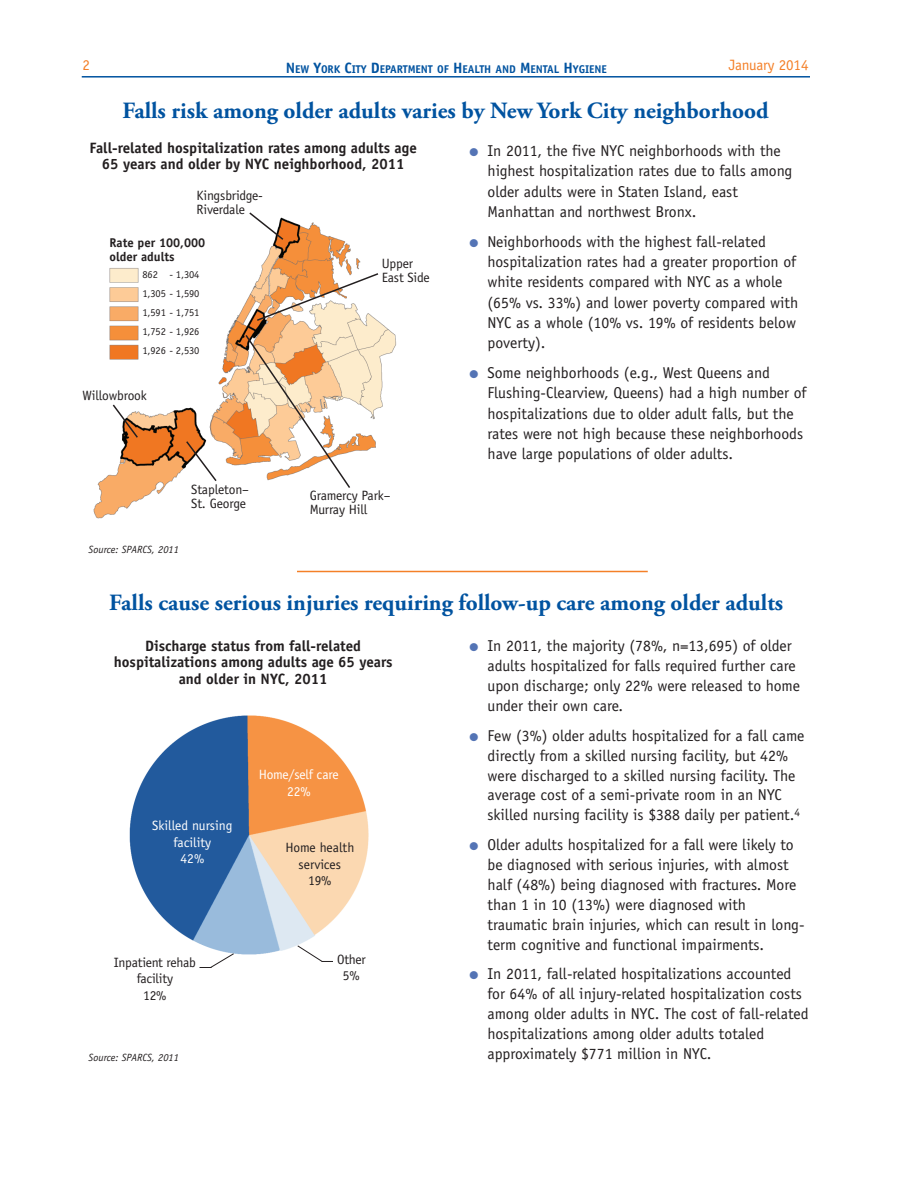
<style>
.page{position:relative;width:918px;height:1188px;background:#fff}
.page>*{position:absolute;margin:0;border:0;box-sizing:border-box;transform-origin:0 0}
.t1{font:700 23.25px "Adobe Garamond Pro";color:#0153a0}
.t2{font:15.75px/20px "Officina Sans";color:#231f20}
.t3{font:700 15px/16.5px "Officina Sans";color:#231f20;text-align:center}
.t4{font:15px "Officina Sans";letter-spacing:-.005em;color:#f48028}
.t5{font:13.5px/16.6px "Officina Sans";letter-spacing:-.01em;color:#231f20}
.t6{font:13.5px/16.6px "Officina Sans";color:#fff;text-align:center}
.t7{font:700 12.75px/14.2px "Officina Sans";color:#231f20}
.t8{font:700 11.25px "Officina Sans";letter-spacing:-.01em;color:#0153a0}
.t9{font:10.5px/18.9px "Officina Sans";letter-spacing:-.015em;color:#231f20;text-align:justify}
.t10{font:italic 10.5px "Officina Sans";color:#231f20}
.s1{font-size:15px}
.s2{font-size:12.75px;color:#fff}
.s3{color:#5474b5}
</style>
<div class="page">
<hr style="left:82px;top:76px;width:728px;height:2px;background:#0153a0">
<img style="left:93px;top:219px;width:304px;height:300px">
<svg style="left:248px;top:212px;width:37px;height:29px"></svg>
<svg style="left:255px;top:272px;width:125px;height:50px"></svg>
<svg style="left:111px;top:403px;width:28px;height:36px"></svg>
<svg style="left:185px;top:440px;width:33px;height:43px"></svg>
<svg style="left:244px;top:333px;width:108px;height:157px"></svg>
<hr style="left:297px;top:571px;width:351px;height:1px;background:#f48028">
<img style="left:129px;top:715px;width:240px;height:253px">
<svg style="left:297px;top:945px;width:36px;height:18px"></svg>
<svg style="left:200px;top:953px;width:35px;height:15px"></svg>
<p class="t4" style="left:82px;top:60px;width:9px">2</p>
<p class="t8" style="left:286px;top:65px;width:323px"><span class="s1">N</span>EW <span class="s1">Y</span>ORK <span class="s1">C</span>ITY <span class="s1">D</span>EPARTMENT OF <span class="s1">H</span>EALTH AND <span class="s1">M</span>ENTAL <span class="s1">H</span>YGIENE</p>
<p class="t4" style="left:729px;top:60px;width:81px">January 2014</p>
<h1 class="t1" style="left:122px;top:101px;width:648px">Falls risk among older adults varies by New York City neighborhood</h1>
<p class="t3" style="left:89px;top:141px;width:329px">Fall-related hospitalization rates among adults age<br>65 years and older by NYC neighborhood, 2011</p>
<p class="t5" style="left:197px;top:190px;width:68px;line-height:14.2px">Kingsbridge-<br>Riverdale<span class="s2">%</span></p>
<p class="t7" style="left:110px;top:237px;width:97px">Rate per 100,000 older adults</p>
<p class="t9" style="left:142px;top:266px;width:58px">862 - 1,304<br>1,305 - 1,590<br>1,591 - 1,751<br>1,752 - 1,926<br>1,926 - 2,530</p>
<p class="t5" style="left:82px;top:388px;width:66px">Willowbrook</p>
<p class="t5" style="left:382px;top:257px;width:49px;line-height:14.2px">Upper<br>East Side</p>
<p class="t10" style="left:89px;top:545px;width:92px">Source: SPARCS, 2011</p>
<p class="t5" style="left:191px;top:483px;width:59px;line-height:14.2px">Stapleton–<br>St. George</p>
<p class="t5" style="left:310px;top:489px;width:82px;line-height:14.2px">Gramercy Park–<br>Murray Hill</p>
<p class="t2" style="left:488px;top:142px;width:306px;text-indent:-18px"><span class="s3">●</span> In 2011, the five NYC neighborhoods with the highest hospitalization rates due to falls among older adults were in Staten Island, east Manhattan and northwest Bronx.</p>
<p class="t2" style="left:488px;top:233px;width:312px;text-indent:-18px"><span class="s3">●</span> Neighborhoods with the highest fall-related hospitalization rates had a greater proportion of white residents compared with NYC as a whole (65% vs. 33%) and lower poverty compared with NYC as a whole (10% vs. 19% of residents below poverty).</p>
<p class="t2" style="left:488px;top:364px;width:320px;text-indent:-18px"><span class="s3">●</span> Some neighborhoods (e.g., West Queens and Flushing-Clearview, Queens) had a high number of hospitalizations due to older adult falls, but the rates were not high because these neighborhoods have large populations of older adults.</p>
<h1 class="t1" style="left:109px;top:594px;width:675px">Falls cause serious injuries requiring follow-up care among older adults</h1>
<p class="t3" style="left:114px;top:639px;width:280px">Discharge status from fall-related hospitalizations among adults age 65 years and older in NYC, 2011</p>
<p class="t6" style="left:152px;top:818px;width:82px">Skilled nursing facility<br>42%</p>
<p class="t6" style="left:259px;top:767px;width:81px">Home/self care<br>22%</p>
<p class="t5" style="left:285px;top:840px;width:70px;text-align:center">Home health services<br>19%</p>
<p class="t5" style="left:114px;top:955px;width:84px;text-align:center">Inpatient rehab facility<br>12%</p>
<p class="t5" style="left:337px;top:952px;width:30px;text-align:center">Other<br>5%</p>
<p class="t10" style="left:89px;top:1054px;width:92px">Source: SPARCS, 2011</p>
<p class="t2" style="left:488px;top:637px;width:314px;text-indent:-18px"><span class="s3">●</span> In 2011, the majority (78%, n=13,695) of older adults hospitalized for falls required further care upon discharge; only 22% were released to home under their own care.</p>
<p class="t2" style="left:488px;top:727px;width:319px;text-indent:-18px"><span class="s3">●</span> Few (3%) older adults hospitalized for a fall came directly from a skilled nursing facility, but 42% were discharged to a skilled nursing facility. The average cost of a semi-private room in an NYC skilled nursing facility is $388 daily per patient.<sup>4</sup></p>
<p class="t2" style="left:488px;top:836px;width:319px;text-indent:-18px"><span class="s3">●</span> Older adults hospitalized for a fall were likely to be diagnosed with serious injuries, with almost half (48%) being diagnosed with fractures. More than 1 in 10 (13%) were diagnosed with traumatic brain injuries, which can result in long&shy;term cognitive and functional impairments.</p>
<p class="t2" style="left:488px;top:965px;width:323px;text-indent:-18px"><span class="s3">●</span> In 2011, fall-related hospitalizations accounted for 64% of all injury-related hospitalization costs among older adults in NYC. The cost of fall-related hospitalizations among older adults totaled approximately $771 million in NYC.</p>
</div>
